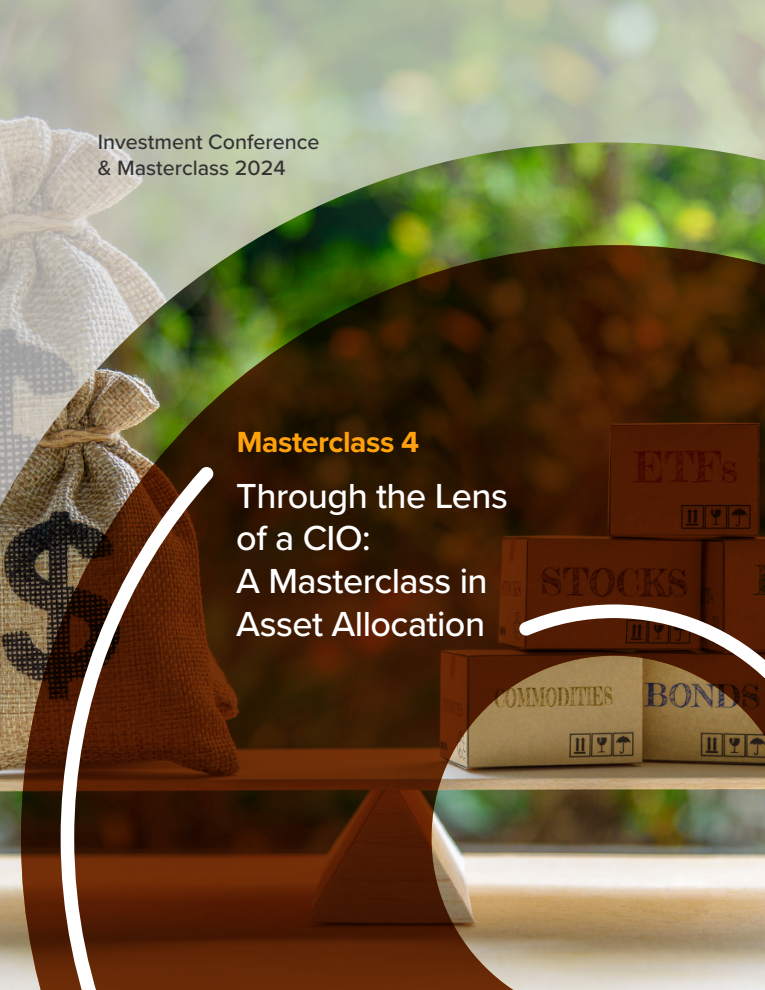
<style>
.page{position:relative;width:765px;height:990px;background:#fff}
.page>*{position:absolute;margin:0;border:0;box-sizing:border-box;transform-origin:0 0}
.t1{font:500 36.05px/42.6px "Proxima Nova";letter-spacing:-.015em;color:#fff}
.t2{font:700 30.15px "Proxima Nova";letter-spacing:-.015em;color:#ffa20d}
.t3{font:500 21.5px/26px "Proxima Nova";color:#333}
</style>
<div class="page">
<img style="left:0;top:142px;width:765px;height:848px">
<img style="left:21px;top:245px;width:744px;height:745px">
<svg style="left:61px;top:466px;width:704px;height:524px;background:#532b13"></svg>
<img style="left:519px;top:604px;width:246px;height:386px">
<p class="t3" style="left:98px;top:128px;width:223px">Investment Conference &amp; Masterclass 2024</p>
<p class="t2" style="left:237px;top:420px;width:184px">Masterclass 4</p>
<p class="t1" style="left:236px;top:473px;width:273px">Through the Lens of a CIO:<br>A Masterclass in<br>Asset Allocation</p>
</div>
